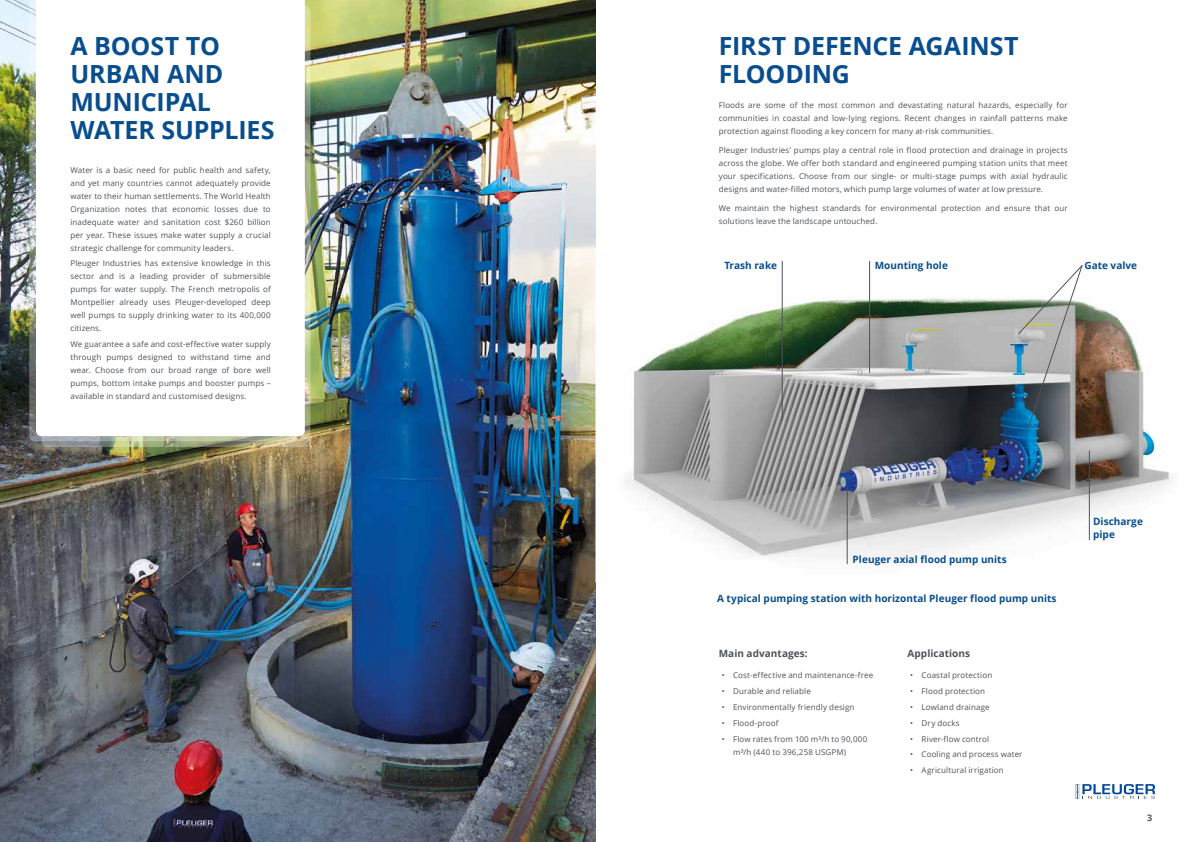
<style>
.page{position:relative;width:1191px;height:842px;background:#fff}
.page>*{position:absolute;margin:0;border:0;box-sizing:border-box;transform-origin:0 0}
.t1{font:700 25px/28px "Open Sans";letter-spacing:-.005em;color:#084e8f}
.t2{font:700 10px/13px "Open Sans";letter-spacing:.005em;color:#084e8f}
.t3{font:700 10px "Open Sans";letter-spacing:.005em;color:#4d5359}
.t4{font:700 9px "Open Sans";color:#4d5359}
.t5{font:8px/13px "Open Sans";letter-spacing:.015em;color:#4d5359;text-align:justify}
</style>
<div class="page">
<svg style="left:1075px;top:784px;width:80px;height:15px"></svg>
<img style="left:0;top:0;width:595px;height:842px">
<img style="left:42px;top:6px;width:268px;height:441px;border-radius:6px">
<img style="left:29px;top:0;width:269px;height:441px;border-radius:6px">
<svg style="left:36px;top:0;width:269px;height:436px"></svg>
<img style="left:595px;top:261px;width:577px;height:322px">
<hr style="left:1089px;top:451px;width:1px;height:89px;background:#4d5359">
<hr style="left:847px;top:489px;width:1px;height:75px;background:#4d5359">
<hr style="left:869px;top:261px;width:1px;height:112px;background:#4d5359">
<hr style="left:782px;top:261px;width:1px;height:160px;background:#4d5359">
<img style="left:1018px;top:265px;width:65px;height:166px">
<h1 class="t1" style="left:70px;top:31px;width:206px">A BOOST TO<br>URBAN AND<br>MUNICIPAL<br>WATER SUPPLIES</h1>
<h1 class="t1" style="left:719px;top:31px;width:301px">FIRST DEFENCE AGAINST<br>FLOODING</h1>
<p class="t5" style="left:719px;top:99px;width:350px">Floods are some of the most common and devastating natural hazards, especially for communities in coastal and low-lying regions. Recent changes in rainfall patterns make protection against flooding a key concern for many at-risk communities.</p>
<p class="t5" style="left:719px;top:143px;width:350px">Pleuger Industries’ pumps play a central role in flood protection and drainage in projects across the globe. We offer both standard and engineered pumping station units that meet your specifications. Choose from our single- or multi-stage pumps with axial hydraulic designs and water-filled motors, which pump large volumes of water at low pressure.</p>
<p class="t5" style="left:719px;top:201px;width:350px">We maintain the highest standards for environmental protection and ensure that our solutions leave the landscape untouched.</p>
<p class="t5" style="left:70px;top:163px;width:202px">Water is a basic need for public health and safety, and yet many countries cannot adequately provide water to their human settlements. The World Health Organization notes that economic losses due to inadequate water and sanitation cost $260 billion per year. These issues make water supply a crucial strategic challenge for community leaders.</p>
<p class="t5" style="left:70px;top:257px;width:202px">Pleuger Industries has extensive knowledge in this sector and is a leading provider of submersible pumps for water supply. The French metropolis of Montpellier already uses Pleuger-developed deep well pumps to supply drinking water to its 400,000 citizens.</p>
<p class="t5" style="left:70px;top:338px;width:202px">We guarantee a safe and cost-effective water supply through pumps designed to withstand time and wear. Choose from our broad range of bore well pumps, bottom intake pumps and booster pumps – available in standard and customised designs.</p>
<p class="t2" style="left:724px;top:259px;width:54px">Trash rake</p>
<p class="t2" style="left:874px;top:259px;width:75px">Mounting hole</p>
<p class="t2" style="left:1084px;top:259px;width:54px">Gate valve</p>
<p class="t2" style="left:852px;top:552px;width:156px">Pleuger axial flood pump units</p>
<p class="t2" style="left:717px;top:591px;width:341px">A typical pumping station with horizontal Pleuger flood pump units</p>
<p class="t3" style="left:719px;top:646px;width:90px">Main advantages:</p>
<p class="t5" style="left:721px;top:669px;width:153px">• Cost-effective and maintenance-free</p>
<p class="t5" style="left:721px;top:684px;width:91px">• Durable and reliable</p>
<p class="t5" style="left:721px;top:700px;width:134px">• Environmentally friendly design</p>
<p class="t5" style="left:721px;top:716px;width:58px">• Flood-proof</p>
<p class="t5" style="left:733px;top:732px;width:136px;text-indent:-11px">• Flow rates from 100 m³/h to 90,000 m³/h (440 to 396,258 USGPM)</p>
<p class="t3" style="left:907px;top:646px;width:64px">Applications</p>
<p class="t5" style="left:910px;top:669px;width:83px">• Coastal protection</p>
<p class="t5" style="left:910px;top:684px;width:76px">• Flood protection</p>
<p class="t5" style="left:910px;top:700px;width:81px">• Lowland drainage</p>
<p class="t5" style="left:910px;top:716px;width:51px">• Dry docks</p>
<p class="t5" style="left:910px;top:732px;width:80px">• River-flow control</p>
<p class="t5" style="left:910px;top:748px;width:114px">• Cooling and process water</p>
<p class="t5" style="left:910px;top:764px;width:95px">• Agricultural irrigation</p>
<p class="t2" style="left:1093px;top:514px;width:51px">Discharge pipe</p>
<p class="t4" style="left:39px;top:811px;width:7px">2</p>
<p class="t4" style="left:1147px;top:811px;width:7px">3</p>
</div>
